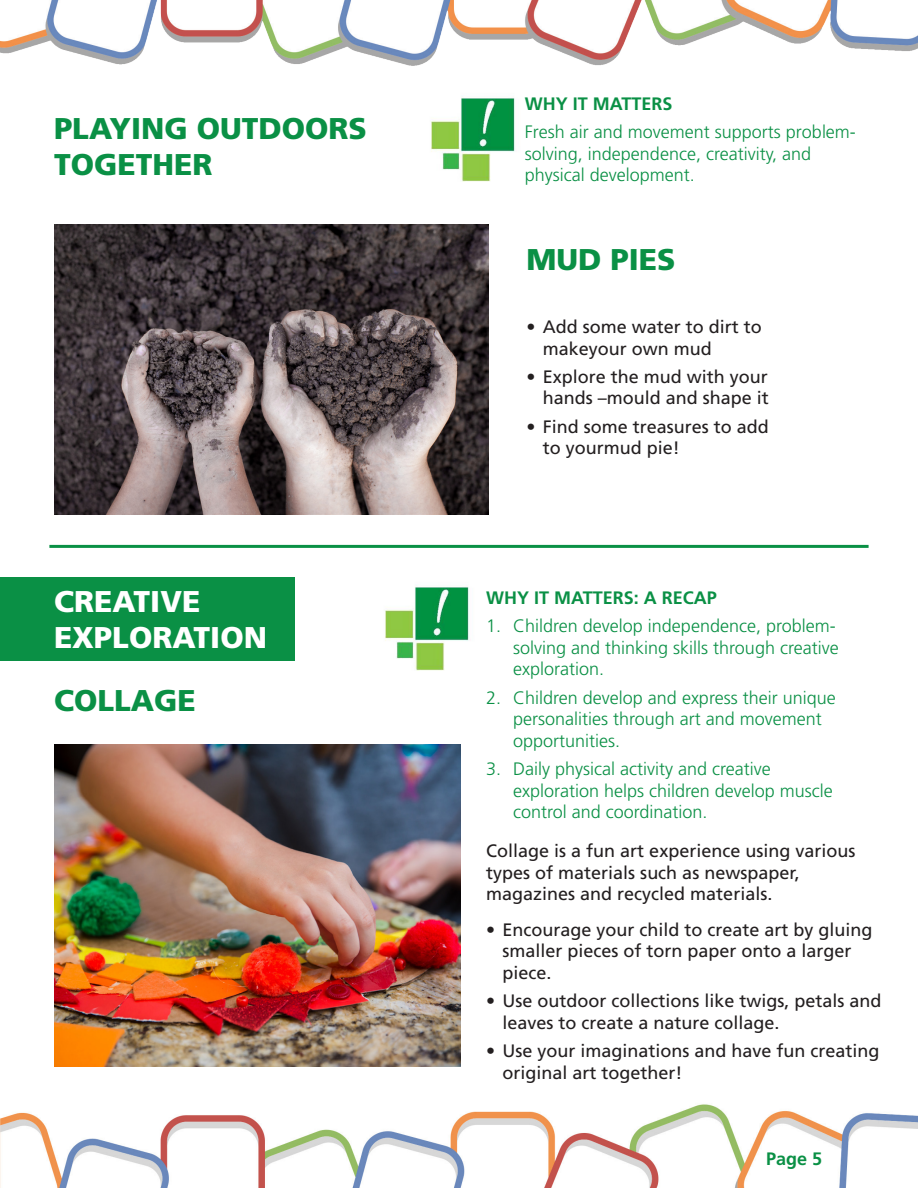
<style>
.page{position:relative;width:918px;height:1188px;background:#fff}
.page>*{position:absolute;margin:0;border:0;box-sizing:border-box;transform-origin:0 0}
.t1{font:900 30px/36px "Frutiger LT Std";color:#0a9045}
.t2{font:900 30px/36px "Frutiger LT Std";color:#fff}
.t3{font:18px/21.6px "Frutiger LT Std";color:#231f20}
.t4{font:300 18px/21.6px "Frutiger LT Std";color:#0a9045}
.t5{font:700 18px "Frutiger LT Std";color:#0a9045}
.s1{font-weight:700}
</style>
<div class="page">
<img style="left:0;top:1104px;width:918px;height:84px">
<img style="left:0;top:0;width:918px;height:66px">
<img style="left:431px;top:98px;width:85px;height:84px">
<img style="left:54px;top:225px;width:435px;height:290px">
<hr style="left:49px;top:545px;width:820px;height:3px;background:#0a9045">
<div style="left:0;top:577px;width:295px;height:84px;background:#0a9045"></div>
<img style="left:54px;top:744px;width:406px;height:322px">
<img style="left:385px;top:587px;width:85px;height:84px">
<p class="t1" style="left:54px;top:111px;width:314px">PLAYING OUTDOORS<br>TOGETHER</p>
<p class="t2" style="left:54px;top:584px;width:215px">CREATIVE<br>EXPLORATION</p>
<p class="t1" style="left:54px;top:683px;width:143px">COLLAGE</p>
<p class="t4" style="left:525px;top:90px;width:333px;line-height:28.3px"><span class="s1">WHY IT MATTERS<br></span>Fresh air and movement supports problem-</p>
<p class="t4" style="left:525px;top:143px;width:288px">solving, independence, creativity, and physical development.</p>
<p class="t1" style="left:526px;top:241px;width:151px">MUD PIES</p>
<p class="t3" style="left:543px;top:316px;width:221px;text-indent:-16px">• Add some water to dirt to makeyour own mud</p>
<p class="t3" style="left:526px;top:366px;width:244px;text-align:right">• Explore the mud with your hands –mould and shape it</p>
<p class="t3" style="left:543px;top:416px;width:228px;text-indent:-16px">• Find some treasures to add to yourmud pie!</p>
<p class="t5" style="left:486px;top:587px;width:232px">WHY IT MATTERS: A RECAP</p>
<p class="t4" style="left:513px;top:615px;width:327px;text-indent:-27px">1. Children develop independence, problem&shy;solving and thinking skills through creative exploration.</p>
<p class="t4" style="left:513px;top:687px;width:324px;text-indent:-27px">2. Children develop and express their unique personalities through art and movement opportunities.</p>
<p class="t4" style="left:513px;top:758px;width:321px;text-indent:-27px">3. Daily physical activity and creative exploration helps children develop muscle control and coordination.</p>
<p class="t3" style="left:486px;top:840px;width:371px">Collage is a fun art experience using various types of materials such as newspaper, magazines and recycled materials.</p>
<p class="t3" style="left:502px;top:919px;width:372px;text-indent:-16px">• Encourage your child to create art by gluing smaller pieces of torn paper onto a larger piece.</p>
<p class="t3" style="left:502px;top:990px;width:381px;text-indent:-16px">• Use outdoor collections like twigs, petals and leaves to create a nature collage.</p>
<p class="t3" style="left:502px;top:1040px;width:379px;text-indent:-16px">• Use your imaginations and have fun creating original art together!</p>
<p class="t5" style="left:766px;top:1148px;width:58px">Page 5</p>
</div>
